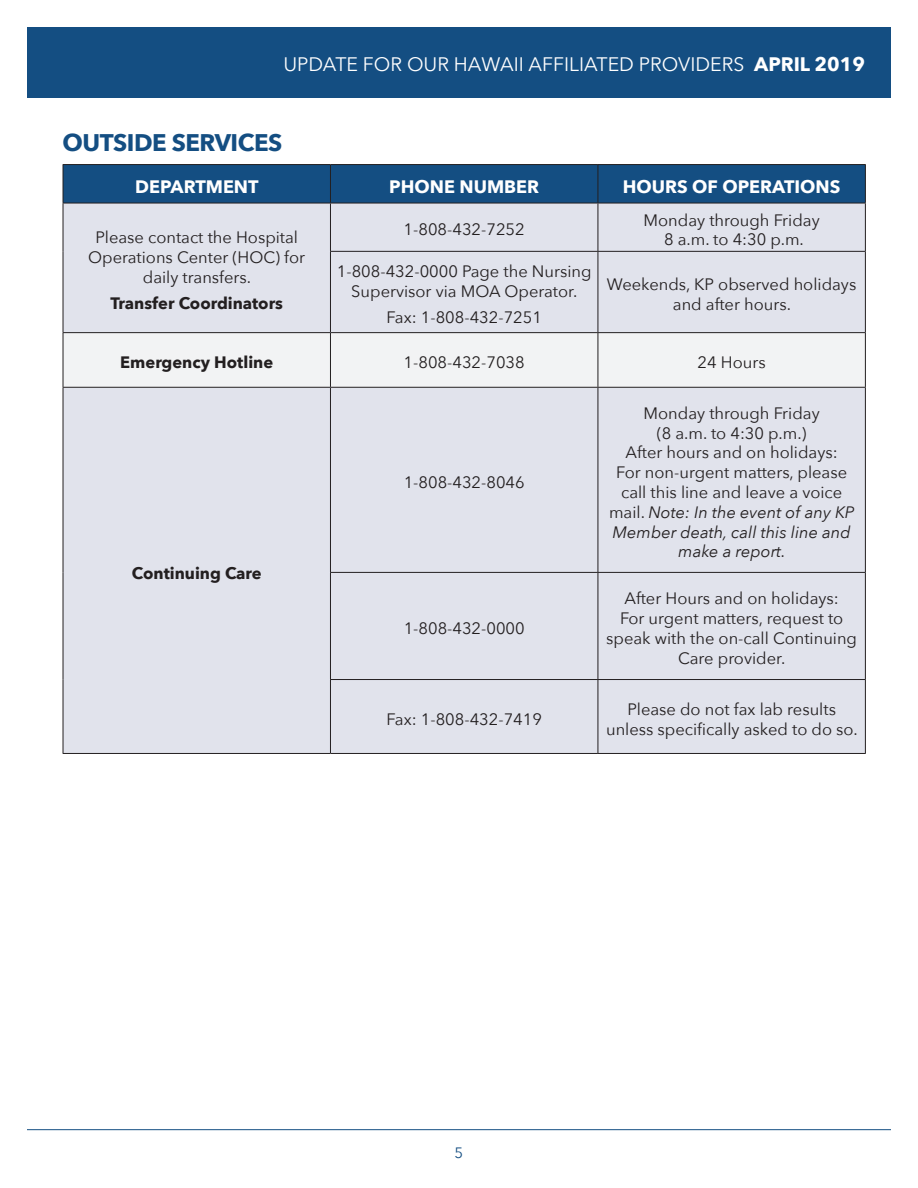
<style>
.page{position:relative;width:918px;height:1188px;background:#fff}
.page>*{position:absolute;margin:0;border:0;box-sizing:border-box;transform-origin:0 0}
.t1{font:700 24px "Avenir Next";letter-spacing:-.02em;color:#144e82}
.t2{font:19.5px "Avenir Next";color:#fff}
.t3{font:700 18px "Avenir Next";color:#fff}
.t4{font:16.5px/19.8px "Avenir Next";color:#231f20;text-align:center}
.t5{font:700 16.5px "Avenir Next";color:#231f20}
.t6{font:15px "Avenir Next";color:#144e82}
.s1{font-weight:700}
.s2{font-style:italic}
</style>
<div class="page">
<hr style="left:27px;top:1129px;width:864px;height:1px;background:#144e82">
<div style="left:27px;top:27px;width:864px;height:70px;background:#144e82"></div>
<div style="left:64px;top:165px;width:801px;height:38px;background:#144e82"></div>
<div style="left:64px;top:204px;width:801px;height:549px;background:#e1e3ec"></div>
<div style="left:64px;top:333px;width:801px;height:54px;background:#f2f3f4"></div>
<hr style="left:63px;top:164px;width:267px;height:1px;background:#231f20">
<hr style="left:63px;top:165px;width:1px;height:38px;background:#231f20">
<hr style="left:330px;top:164px;width:268px;height:1px;background:#231f20">
<hr style="left:330px;top:165px;width:1px;height:38px;background:#231f20">
<hr style="left:598px;top:164px;width:268px;height:1px;background:#231f20">
<hr style="left:598px;top:165px;width:1px;height:38px;background:#231f20">
<hr style="left:865px;top:165px;width:1px;height:38px;background:#231f20">
<hr style="left:63px;top:203px;width:267px;height:1px;background:#231f20">
<hr style="left:63px;top:203px;width:1px;height:48px;background:#231f20">
<hr style="left:63px;top:251px;width:1px;height:81px;background:#231f20">
<hr style="left:330px;top:203px;width:268px;height:1px;background:#231f20">
<hr style="left:330px;top:203px;width:1px;height:48px;background:#231f20">
<hr style="left:598px;top:203px;width:268px;height:1px;background:#231f20">
<hr style="left:598px;top:203px;width:1px;height:48px;background:#231f20">
<hr style="left:865px;top:203px;width:1px;height:48px;background:#231f20">
<hr style="left:330px;top:251px;width:268px;height:1px;background:#231f20">
<hr style="left:330px;top:252px;width:1px;height:80px;background:#231f20">
<hr style="left:598px;top:251px;width:268px;height:1px;background:#231f20">
<hr style="left:598px;top:252px;width:1px;height:80px;background:#231f20">
<hr style="left:865px;top:252px;width:1px;height:80px;background:#231f20">
<hr style="left:63px;top:332px;width:267px;height:1px;background:#231f20">
<hr style="left:63px;top:333px;width:1px;height:54px;background:#231f20">
<hr style="left:330px;top:332px;width:268px;height:1px;background:#231f20">
<hr style="left:330px;top:333px;width:1px;height:54px;background:#231f20">
<hr style="left:598px;top:332px;width:268px;height:1px;background:#231f20">
<hr style="left:598px;top:333px;width:1px;height:54px;background:#231f20">
<hr style="left:865px;top:333px;width:1px;height:54px;background:#231f20">
<hr style="left:63px;top:387px;width:267px;height:1px;background:#231f20">
<hr style="left:63px;top:388px;width:1px;height:184px;background:#231f20">
<hr style="left:63px;top:572px;width:1px;height:108px;background:#231f20">
<hr style="left:63px;top:680px;width:1px;height:73px;background:#231f20">
<hr style="left:63px;top:753px;width:267px;height:1px;background:#231f20">
<hr style="left:330px;top:387px;width:268px;height:1px;background:#231f20">
<hr style="left:330px;top:388px;width:1px;height:184px;background:#231f20">
<hr style="left:598px;top:387px;width:268px;height:1px;background:#231f20">
<hr style="left:598px;top:388px;width:1px;height:184px;background:#231f20">
<hr style="left:865px;top:388px;width:1px;height:184px;background:#231f20">
<hr style="left:330px;top:572px;width:268px;height:1px;background:#231f20">
<hr style="left:330px;top:573px;width:1px;height:106px;background:#231f20">
<hr style="left:598px;top:572px;width:268px;height:1px;background:#231f20">
<hr style="left:598px;top:573px;width:1px;height:106px;background:#231f20">
<hr style="left:865px;top:573px;width:1px;height:106px;background:#231f20">
<hr style="left:330px;top:679px;width:268px;height:1px;background:#231f20">
<hr style="left:330px;top:680px;width:1px;height:73px;background:#231f20">
<hr style="left:598px;top:679px;width:268px;height:1px;background:#231f20">
<hr style="left:598px;top:680px;width:1px;height:73px;background:#231f20">
<hr style="left:865px;top:680px;width:1px;height:73px;background:#231f20">
<hr style="left:330px;top:753px;width:268px;height:1px;background:#231f20">
<hr style="left:598px;top:753px;width:268px;height:1px;background:#231f20">
<p class="t2" style="left:283px;top:48px;width:583px">UPDATE FOR OUR HAWAII AFFILIATED PROVIDERS <span class="s1">APRIL 2019</span></p>
<h1 class="t1" style="left:63px;top:122px;width:221px">OUTSIDE SERVICES</h1>
<p class="t3" style="left:135px;top:171px;width:125px">DEPARTMENT</p>
<p class="t3" style="left:389px;top:171px;width:151px">PHONE NUMBER</p>
<p class="t3" style="left:623px;top:171px;width:219px">HOURS OF OPERATIONS</p>
<p class="t4" style="left:88px;top:227px;width:218px">Please contact the Hospital<br>Operations Center (HOC) for daily transfers.</p>
<p class="t5" style="left:111px;top:289px;width:174px">Transfer Coordinators</p>
<p class="t4" style="left:404px;top:219px;width:123px">1-808-432-7252</p>
<p class="t4" style="left:644px;top:209px;width:178px">Monday through Friday<br>8 a.m. to 4:30 p.m.</p>
<p class="t4" style="left:337px;top:261px;width:256px">1-808-432-0000 Page the Nursing<br>Supervisor via MOA Operator.</p>
<p class="t4" style="left:386px;top:307px;width:157px">Fax: 1-808-432-7251</p>
<p class="t4" style="left:607px;top:274px;width:251px">Weekends, KP observed holidays and after hours.</p>
<p class="t5" style="left:120px;top:348px;width:154px">Emergency Hotline</p>
<p class="t4" style="left:404px;top:352px;width:123px">1-808-432-7038</p>
<p class="t4" style="left:698px;top:352px;width:70px">24 Hours</p>
<p class="t5" style="left:132px;top:559px;width:131px">Continuing Care</p>
<p class="t4" style="left:404px;top:472px;width:123px">1-808-432-8046</p>
<p class="t4" style="left:404px;top:618px;width:123px">1-808-432-0000</p>
<p class="t4" style="left:609px;top:402px;width:247px">Monday through Friday<br>(8 a.m. to 4:30 p.m.)<br>After hours and on holidays:<br>For non-urgent matters, please call this line and leave a voice mail. <span class="s2">Note: In the event of any KP<br>Member death, call this line and make a report.</span></p>
<p class="t4" style="left:606px;top:588px;width:252px">After Hours and on holidays:<br>For urgent matters, request to speak with the on-call Continuing<br>Care provider.</p>
<p class="t4" style="left:387px;top:708px;width:157px">Fax: 1-808-432-7419</p>
<p class="t4" style="left:606px;top:698px;width:253px">Please do not fax lab results unless specifically asked to do so.</p>
<p class="t6" style="left:455px;top:1140px;width:10px">5</p>
</div>
